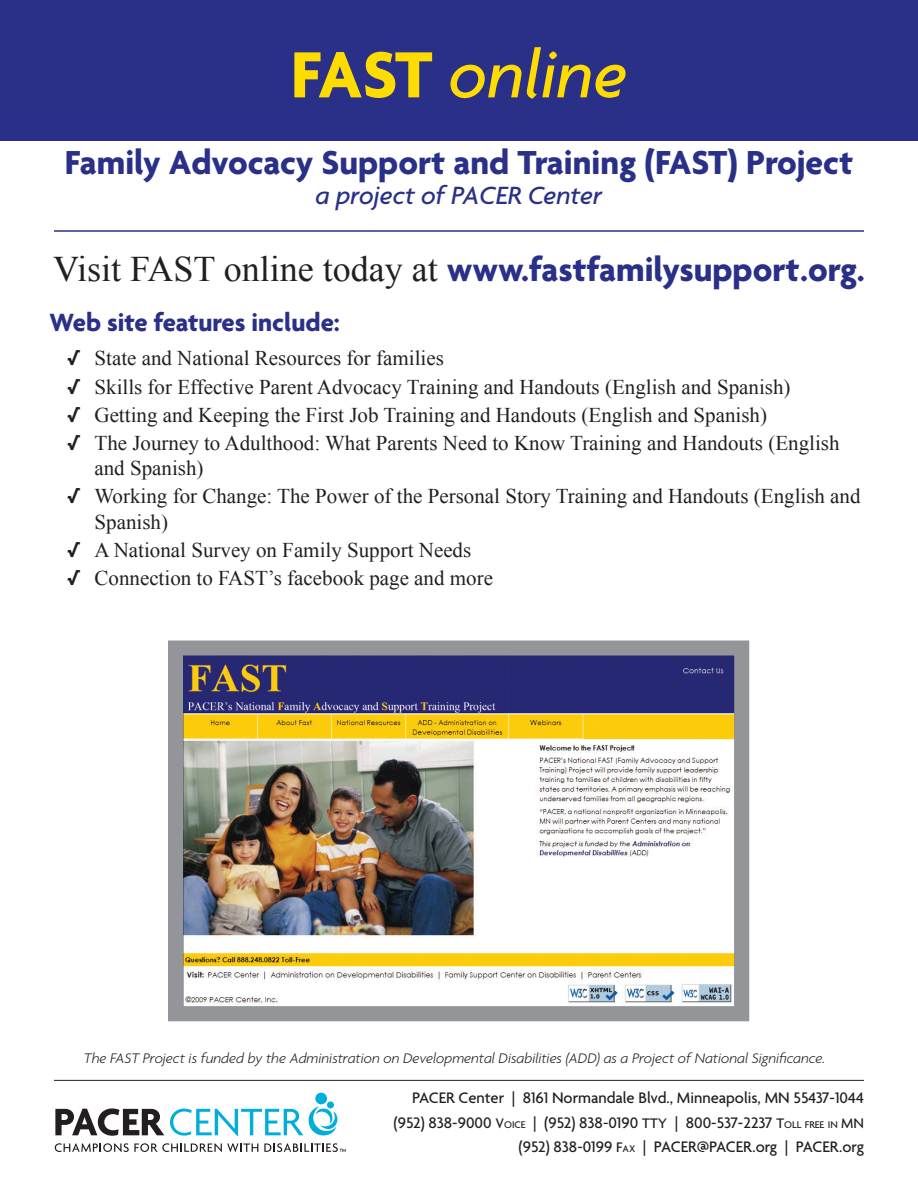
<style>
.page{position:relative;width:918px;height:1188px;background:#fff}
.page>*{position:absolute;margin:0;border:0;box-sizing:border-box;transform-origin:0 0}
.t1{font:italic 500 70.5px "Agenda";color:#ffdc01}
.t2{font:700 36px "Agenda";color:#2a3088}
.t3{font:700 27px "Agenda";color:#2a3088}
.t4{font:italic 500 27px "Agenda";color:#2a3088}
.t5{font:21px/28.2px "Times New Roman";color:#231f20}
.t6{font:500 16.5px/24.3px "Agenda";color:#231f20;text-align:right}
.t7{font:italic 300 15px "Agenda";color:#231f20}
.s1{font-weight:700;font-style:normal}
.s2{font-family:"Times New Roman";font-weight:400;color:#231f20}
.s3{font-family:"Agenda";font-weight:700}
.s4{font-size:15px}
.s5{font-size:10.5px}
</style>
<div class="page">
<hr style="left:54px;top:1080px;width:810px;height:1px;background:#231f20">
<div style="left:0;top:0;width:918px;height:141px;background:#2a3088"></div>
<svg style="left:55px;top:1108px;width:109px;height:28px"></svg>
<svg style="left:55px;top:1143px;width:203px;height:9px"></svg>
<svg style="left:264px;top:1143px;width:82px;height:9px"></svg>
<div style="left:315px;top:1093px;width:12px;height:11px;background:#00aedc;border-radius:50%"></div>
<div style="left:327px;top:1101px;width:7px;height:7px;background:#00aedc;border-radius:50%"></div>
<svg style="left:170px;top:1106px;width:167px;height:30px"></svg>
<hr style="left:54px;top:230px;width:810px;height:2px;background:#2a3088">
<img style="left:168px;top:640px;width:582px;height:382px">
<h1 class="t1" style="left:291px;top:32px;width:338px"><span class="s1">FAST</span> online</h1>
<h2 class="t2" style="left:65px;top:141px;width:790px">Family Advocacy Support and Training (FAST) Project</h2>
<p class="t4" style="left:315px;top:179px;width:289px">a project of PACER Center</p>
<h2 class="t2" style="left:53px;top:247px;width:813px"><span class="s2">Visit FAST online today at</span> www.fastfamilysupport.org.</h2>
<p class="t3" style="left:50px;top:306px;width:292px">Web site features include:</p>
<p class="t5" style="left:68px;top:344px;width:774px"><span class="s3">√</span> State and National Resources for families<br><span class="s3">√</span> Skills for Effective Parent Advocacy Training and Handouts (English and Spanish)<br><span class="s3">√</span> Getting and Keeping the First Job Training and Handouts (English and Spanish)<br><span class="s3">√</span> The Journey to Adulthood: What Parents Need to Know Training and Handouts (English</p>
<p class="t5" style="left:68px;top:454px;width:795px;text-indent:27px">and Spanish)<br><span class="s3">√</span> Working for Change: The Power of the Personal Story Training and Handouts (English and</p>
<p class="t5" style="left:68px;top:507px;width:427px;text-indent:27px">Spanish)<br><span class="s3">√</span> A National Survey on Family Support Needs<br><span class="s3">√</span> Connection to FAST’s facebook page and more</p>
<p class="t7" style="left:84px;top:1049px;width:743px">The FAST Project is funded by the Administration on Developmental Disabilities (ADD) as a Project of National Significance.</p>
<p class="t6" style="left:394px;top:1086px;width:472px">PACER Center | 8161 Normandale Blvd., Minneapolis, MN 55437-1044 (952) 838-9000 <span class="s4">V</span><span class="s5">OICE</span> | (952) 838-0190 <span class="s4">TTY</span> | 800-537-2237 <span class="s4">T</span><span class="s5">OLL FREE IN</span> <span class="s4">MN </span>(952) 838-0199 <span class="s4">F</span><span class="s5">AX</span> | PACER@PACER.org | PACER.org</p>
</div>
